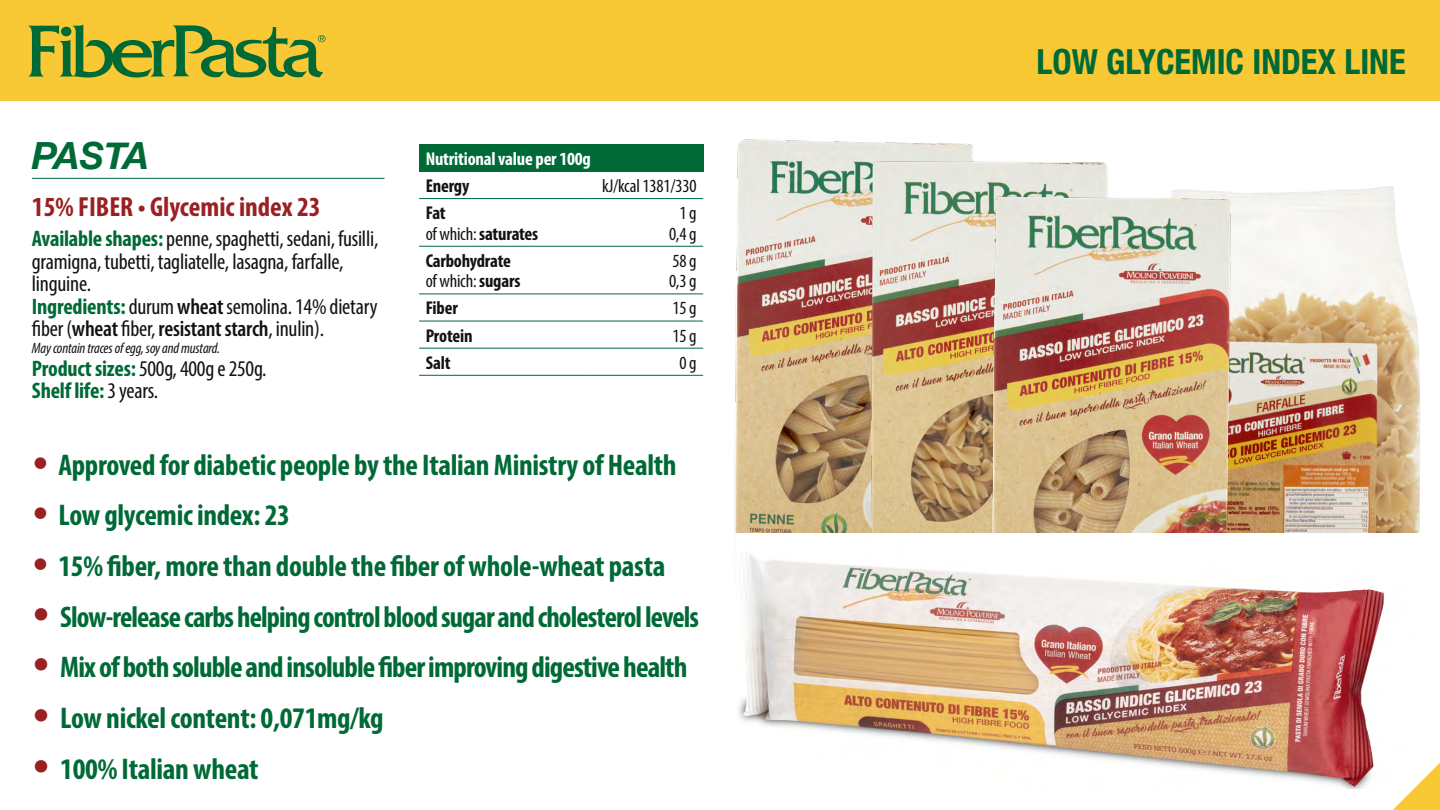
<style>
.page{position:relative;width:1440px;height:810px;background:#fff}
.page>*{position:absolute;margin:0;border:0;box-sizing:border-box;transform-origin:0 0}
.t1{font:italic 700 37.5px "Helvetica Neue";letter-spacing:-.035em;color:#006a37}
.t2{font:700 condensed 34.5px "Helvetica Neue";color:#006a37}
.t3{font:700 condensed 30px "Myriad Pro";letter-spacing:-.015em;color:#006a37}
.t4{font:700 condensed 27.75px "Myriad Pro";color:#992124}
.t5{font:condensed 22.5px/22.5px "Myriad Pro";letter-spacing:-.01em;color:#121212}
.t6{font:700 condensed 22.5px/22.5px "Myriad Pro";letter-spacing:-.01em;color:#006a37}
.t7{font:700 condensed 18.6px "Myriad Pro";letter-spacing:-.01em;color:#121212}
.t8{font:condensed 18.6px "Myriad Pro";letter-spacing:-.01em;color:#121212}
.t9{font:700 condensed 18.6px "Myriad Pro";letter-spacing:-.01em;color:#fff}
.t10{font:italic condensed 15px "Myriad Pro";letter-spacing:-.01em;color:#121212}
.s1{font-weight:700;color:#006a37}
.s2{font-weight:600}
.s3{font-weight:400;color:#121212}
.s4{font-weight:400}
.s5{font-weight:700}
.s6{font-family:"DIN";font-stretch:normal;font-size:35.47px;color:#992124}
.s7{font-family:"DIN";font-stretch:normal;font-size:38.03px;color:#992124}
</style>
<div class="page">
<div style="left:0;top:0;width:1440px;height:100px;background:#f8c935"></div>
<svg style="left:28px;top:24px;width:298px;height:54px"></svg>
<img style="left:734px;top:139px;width:239px;height:394px">
<img style="left:854px;top:150px;width:254px;height:383px">
<img style="left:1245px;top:186px;width:175px;height:347px">
<img style="left:975px;top:185px;width:270px;height:348px">
<img style="left:738px;top:554px;width:646px;height:235px">
<hr style="left:32px;top:178px;width:352px;height:1px;background:#006a37">
<div style="left:419px;top:144px;width:284px;height:27px;background:#006a37"></div>
<hr style="left:419px;top:198px;width:172px;height:1px;background:#006a37">
<hr style="left:591px;top:198px;width:112px;height:1px;background:#006a37">
<hr style="left:419px;top:246px;width:172px;height:1px;background:#006a37">
<hr style="left:591px;top:246px;width:112px;height:1px;background:#006a37">
<hr style="left:419px;top:294px;width:172px;height:1px;background:#006a37">
<hr style="left:591px;top:294px;width:112px;height:1px;background:#006a37">
<hr style="left:419px;top:321px;width:172px;height:1px;background:#006a37">
<hr style="left:591px;top:321px;width:112px;height:1px;background:#006a37">
<hr style="left:419px;top:348px;width:172px;height:1px;background:#006a37">
<hr style="left:591px;top:348px;width:112px;height:1px;background:#006a37">
<hr style="left:419px;top:375px;width:172px;height:1px;background:#006a37">
<hr style="left:591px;top:375px;width:112px;height:1px;background:#006a37">
<svg style="left:1393px;top:763px;width:47px;height:47px"></svg>
<p class="t1" style="left:32px;top:127px;width:119px">PASTA</p>
<p class="t4" style="left:32px;top:190px;width:290px">15% FIBER • Glycemic index 23</p>
<p class="t5" style="left:32px;top:227px;width:348px"><span class="s1">Available shapes:</span> penne, spaghetti, sedani, fusilli, gramigna, tubetti, tagliatelle, lasagna, farfalle, linguine.<br><span class="s1">Ingredients:</span> durum <span class="s2">wheat</span> semolina. 14% dietary fiber (<span class="s2">wheat</span> fiber, <span class="s2">resistant starch</span>, inulin).</p>
<p class="t10" style="left:32px;top:339px;width:190px">May contain traces of egg, soy and mustard.</p>
<p class="t6" style="left:32px;top:357px;width:236px">Product sizes: <span class="s3">500g, 400g e 250g.<br></span>Shelf life: <span class="s3">3 years.</span></p>
<p class="t9" style="left:426px;top:147px;width:167px">Nutritional value per 100g</p>
<p class="t7" style="left:426px;top:174px;width:45px">Energy</p>
<p class="t8" style="left:602px;top:175px;width:96px">kJ/kcal 1381/330</p>
<p class="t7" style="left:426px;top:201px;width:21px">Fat</p>
<p class="t8" style="left:679px;top:202px;width:19px">1 g</p>
<p class="t7" style="left:426px;top:222px;width:114px"><span class="s4">of which:</span> saturates</p>
<p class="t8" style="left:669px;top:222px;width:29px">0,4 g</p>
<p class="t7" style="left:426px;top:249px;width:87px">Carbohydrate</p>
<p class="t8" style="left:672px;top:249px;width:26px">58 g</p>
<p class="t8" style="left:426px;top:270px;width:96px">of which: <span class="s5">sugars</span></p>
<p class="t8" style="left:669px;top:270px;width:29px">0,3 g</p>
<p class="t7" style="left:426px;top:297px;width:34px">Fiber</p>
<p class="t8" style="left:672px;top:297px;width:26px">15 g</p>
<p class="t7" style="left:426px;top:324px;width:48px">Protein</p>
<p class="t8" style="left:672px;top:324px;width:26px">15 g</p>
<p class="t7" style="left:426px;top:351px;width:26px">Salt</p>
<p class="t8" style="left:679px;top:351px;width:19px">0 g</p>
<p class="t3" style="left:32px;top:446px;width:646px"><span class="s6">•</span> Approved for diabetic people by the Italian Ministry of Health</p>
<p class="t3" style="left:32px;top:497px;width:259px"><span class="s6">•</span> Low glycemic index: 23</p>
<p class="t3" style="left:32px;top:547px;width:635px"><span class="s6">•</span> 15% fiber, more than double the fiber of whole-wheat pasta</p>
<p class="t3" style="left:32px;top:598px;width:669px"><span class="s7">•</span> Slow-release carbs helping control blood sugar and cholesterol levels</p>
<p class="t3" style="left:32px;top:649px;width:657px"><span class="s7">•</span> Mix of both soluble and insoluble fiber improving digestive health</p>
<p class="t3" style="left:32px;top:699px;width:353px"><span class="s7">•</span> Low nickel content: 0,071mg/kg</p>
<p class="t3" style="left:32px;top:750px;width:228px"><span class="s7">•</span> 100% Italian wheat</p>
<p class="t2" style="left:1037px;top:33px;width:371px">LOW GLYCEMIC INDEX LINE</p>
</div>
